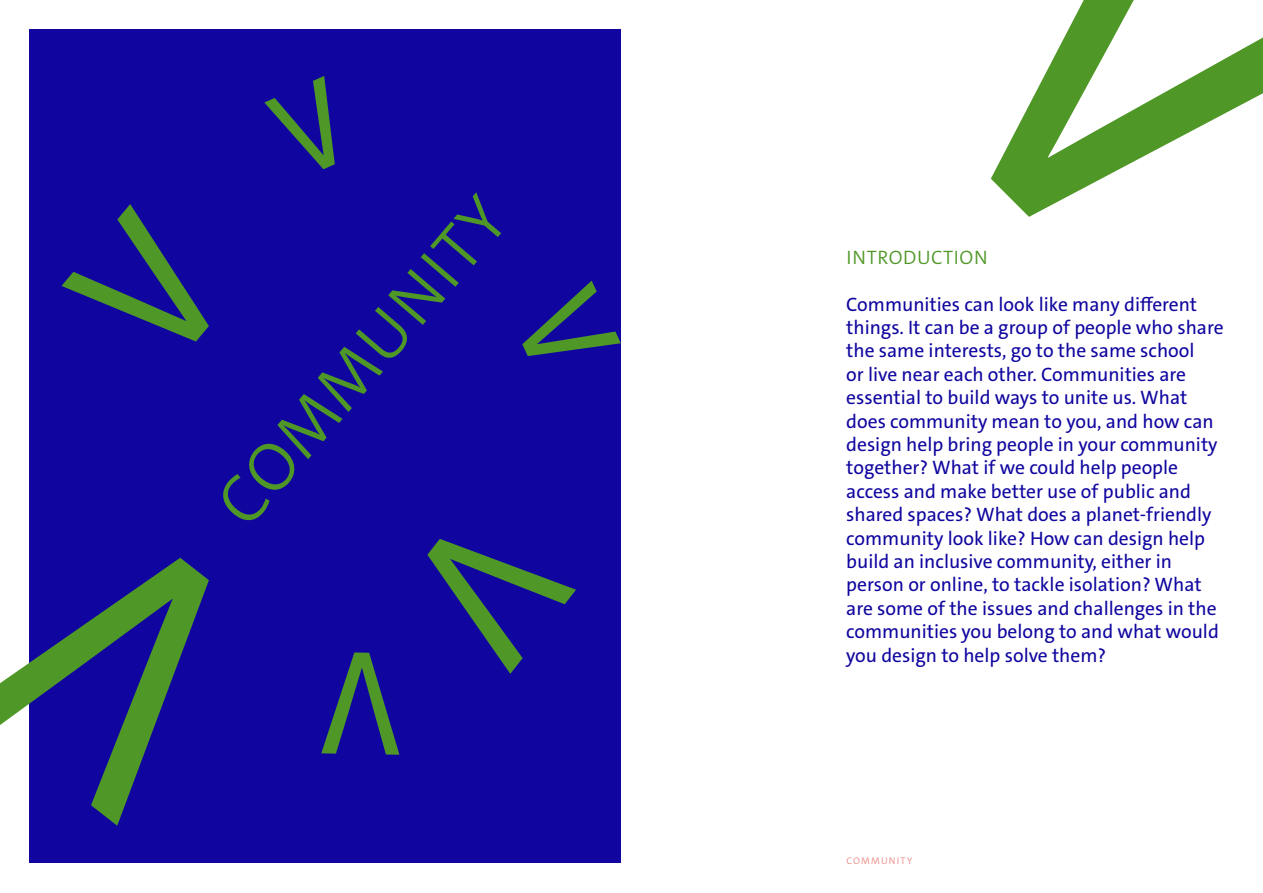
<style>
.page{position:relative;width:1263px;height:893px;background:#fff}
.page>*{position:absolute;margin:0;border:0;box-sizing:border-box;transform-origin:0 0}
.t1{font:300 67.5px "V&A The Sans C6 s";color:#4f9726}
.t2{font:19.5px/23.4px "V&A The Sans C6 s";color:#10069f}
.t3{font:300 19.5px "V&A The Sans C6 s";letter-spacing:.03em;color:#4f9726}
.t4{font:300 9.75px "V&A The Sans C6 s";letter-spacing:.12em;color:#ed8a85}
</style>
<div class="page">
<div style="left:30px;top:30px;width:591px;height:833px;background:#10069f"></div>
<svg style="left:991px;top:0;width:272px;height:217px"></svg>
<svg style="left:62px;top:204px;width:147px;height:138px"></svg>
<svg style="left:427px;top:539px;width:149px;height:135px"></svg>
<svg style="left:522px;top:281px;width:99px;height:75px"></svg>
<svg style="left:0;top:558px;width:209px;height:268px"></svg>
<svg style="left:264px;top:76px;width:71px;height:93px"></svg>
<svg style="left:321px;top:652px;width:78px;height:103px"></svg>
<h1 class="t1" style="left:196px;top:485px;width:407px;rotate:-49deg">COMMUNITY</h1>
<p class="t3" style="left:846px;top:245px;width:142px">INTRODUCTION</p>
<p class="t2" style="left:846px;top:292px;width:379px">Communities can look like many different things. It can be a group of people who share the same interests, go to the same school<br>or live near each other. Communities are essential to build ways to unite us. What does community mean to you, and how can design help bring people in your community together? What if we could help people access and make better use of public and shared spaces? What does a planet-friendly community look like? How can design help build an inclusive community, either in person or online, to tackle isolation? What are some of the issues and challenges in the communities you belong to and what would you design to help solve them?</p>
<p class="t4" style="left:846px;top:854px;width:68px">COMMUNITY</p>
</div>
